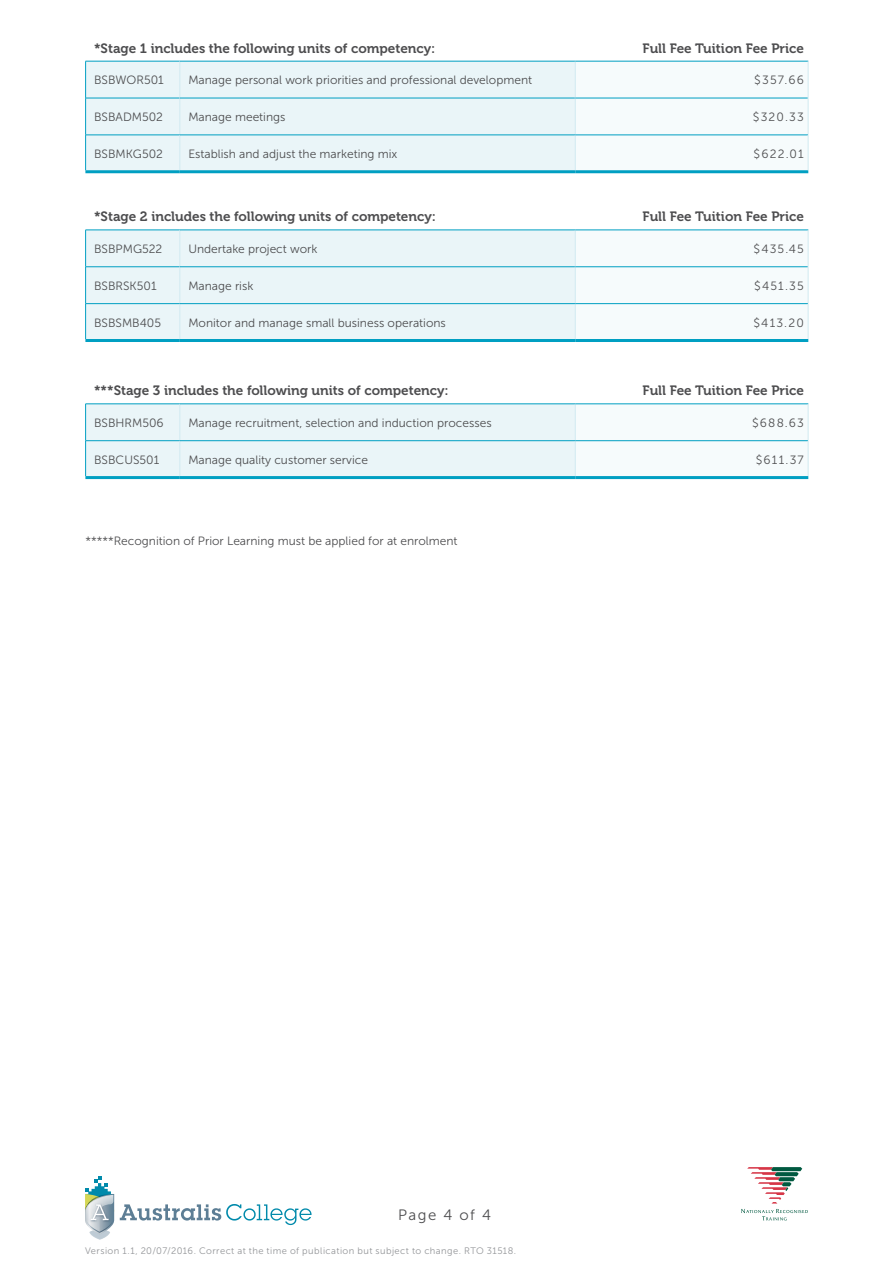
<style>
.page{position:relative;width:893px;height:1263px;background:#fff}
.page>*{position:absolute;margin:0;border:0;box-sizing:border-box;transform-origin:0 0}
.t1{font:15px "Museo Sans 300";letter-spacing:.1em;color:#4d4d4f}
.t2{font:13.5px "Museo 700";color:#4d4d4f}
.t3{font:12px "Museo Sans 300";color:#4d4d4f}
.t4{font:9.45px "Museo Sans 300";letter-spacing:.045em;color:#939598}
</style>
<div class="page">
<svg style="left:85px;top:1177px;width:29px;height:63px"></svg>
<svg style="left:120px;top:1204px;width:192px;height:21px"></svg>
<svg style="left:747px;top:1167px;width:55px;height:36px"></svg>
<svg style="left:741px;top:1209px;width:67px;height:11px"></svg>
<svg style="left:86px;top:60px;width:722px;height:110px"></svg>
<hr style="left:85px;top:61px;width:1px;height:37px;background:#009fc2">
<hr style="left:85px;top:98px;width:1px;height:37px;background:#009fc2">
<hr style="left:85px;top:61px;width:95px;height:1px;background:#009fc2">
<hr style="left:85px;top:98px;width:95px;height:1px;background:#009fc2">
<hr style="left:180px;top:61px;width:1px;height:37px;background:#d1eaf1">
<hr style="left:180px;top:98px;width:1px;height:37px;background:#d1eaf1">
<hr style="left:180px;top:61px;width:395px;height:1px;background:#009fc2">
<hr style="left:180px;top:98px;width:395px;height:1px;background:#009fc2">
<hr style="left:575px;top:61px;width:1px;height:37px;background:#d1eaf1">
<hr style="left:575px;top:98px;width:1px;height:37px;background:#d1eaf1">
<hr style="left:575px;top:61px;width:233px;height:1px;background:#009fc2">
<hr style="left:575px;top:98px;width:233px;height:1px;background:#009fc2">
<hr style="left:808px;top:61px;width:1px;height:37px;background:#d1eaf1">
<hr style="left:808px;top:98px;width:1px;height:37px;background:#d1eaf1">
<hr style="left:85px;top:135px;width:1px;height:35px;background:#009fc2">
<hr style="left:85px;top:135px;width:95px;height:1px;background:#009fc2">
<hr style="left:85px;top:170px;width:95px;height:3px;background:#009fc2">
<hr style="left:180px;top:135px;width:1px;height:35px;background:#d1eaf1">
<hr style="left:180px;top:135px;width:395px;height:1px;background:#009fc2">
<hr style="left:180px;top:170px;width:395px;height:3px;background:#009fc2">
<hr style="left:575px;top:135px;width:1px;height:35px;background:#d1eaf1">
<hr style="left:575px;top:135px;width:233px;height:1px;background:#009fc2">
<hr style="left:575px;top:170px;width:233px;height:3px;background:#009fc2">
<hr style="left:808px;top:135px;width:1px;height:35px;background:#d1eaf1">
<svg style="left:86px;top:229px;width:722px;height:110px"></svg>
<hr style="left:85px;top:230px;width:1px;height:37px;background:#009fc2">
<hr style="left:85px;top:267px;width:1px;height:36px;background:#009fc2">
<hr style="left:85px;top:230px;width:95px;height:1px;background:#009fc2">
<hr style="left:85px;top:266px;width:95px;height:1px;background:#009fc2">
<hr style="left:180px;top:230px;width:1px;height:37px;background:#d1eaf1">
<hr style="left:180px;top:267px;width:1px;height:36px;background:#d1eaf1">
<hr style="left:180px;top:230px;width:395px;height:1px;background:#009fc2">
<hr style="left:180px;top:266px;width:395px;height:1px;background:#009fc2">
<hr style="left:575px;top:230px;width:1px;height:37px;background:#d1eaf1">
<hr style="left:575px;top:267px;width:1px;height:36px;background:#d1eaf1">
<hr style="left:575px;top:230px;width:233px;height:1px;background:#009fc2">
<hr style="left:575px;top:266px;width:233px;height:1px;background:#009fc2">
<hr style="left:808px;top:230px;width:1px;height:37px;background:#d1eaf1">
<hr style="left:808px;top:267px;width:1px;height:37px;background:#d1eaf1">
<hr style="left:85px;top:304px;width:1px;height:35px;background:#009fc2">
<hr style="left:85px;top:303px;width:95px;height:1px;background:#009fc2">
<hr style="left:85px;top:339px;width:95px;height:3px;background:#009fc2">
<hr style="left:180px;top:304px;width:1px;height:35px;background:#d1eaf1">
<hr style="left:180px;top:303px;width:395px;height:1px;background:#009fc2">
<hr style="left:180px;top:339px;width:395px;height:3px;background:#009fc2">
<hr style="left:575px;top:304px;width:1px;height:35px;background:#d1eaf1">
<hr style="left:575px;top:303px;width:233px;height:1px;background:#009fc2">
<hr style="left:575px;top:339px;width:233px;height:3px;background:#009fc2">
<hr style="left:808px;top:304px;width:1px;height:35px;background:#d1eaf1">
<svg style="left:86px;top:403px;width:722px;height:73px"></svg>
<hr style="left:85px;top:404px;width:1px;height:36px;background:#009fc2">
<hr style="left:85px;top:404px;width:95px;height:1px;background:#009fc2">
<hr style="left:180px;top:404px;width:1px;height:36px;background:#d1eaf1">
<hr style="left:180px;top:404px;width:395px;height:1px;background:#009fc2">
<hr style="left:575px;top:404px;width:1px;height:36px;background:#d1eaf1">
<hr style="left:575px;top:404px;width:233px;height:1px;background:#009fc2">
<hr style="left:808px;top:404px;width:1px;height:37px;background:#d1eaf1">
<hr style="left:85px;top:441px;width:1px;height:35px;background:#009fc2">
<hr style="left:85px;top:440px;width:95px;height:1px;background:#009fc2">
<hr style="left:85px;top:476px;width:95px;height:3px;background:#009fc2">
<hr style="left:180px;top:441px;width:1px;height:35px;background:#d1eaf1">
<hr style="left:180px;top:440px;width:395px;height:1px;background:#009fc2">
<hr style="left:180px;top:476px;width:395px;height:3px;background:#009fc2">
<hr style="left:575px;top:441px;width:1px;height:35px;background:#d1eaf1">
<hr style="left:575px;top:440px;width:233px;height:1px;background:#009fc2">
<hr style="left:575px;top:476px;width:233px;height:3px;background:#009fc2">
<hr style="left:808px;top:441px;width:1px;height:35px;background:#d1eaf1">
<p class="t2" style="left:94px;top:40px;width:343px">*Stage 1 includes the following units of competency:</p>
<p class="t2" style="left:643px;top:40px;width:163px">Full Fee Tuition Fee Price</p>
<p class="t3" style="left:94px;top:73px;width:71px">BSBWOR501</p>
<p class="t3" style="left:188px;top:73px;width:345px">Manage personal work priorities and professional development</p>
<p class="t3" style="left:754px;top:73px;width:51px">$357.66</p>
<p class="t3" style="left:94px;top:110px;width:70px">BSBADM502</p>
<p class="t3" style="left:188px;top:110px;width:99px">Manage meetings</p>
<p class="t3" style="left:753px;top:110px;width:53px">$320.33</p>
<p class="t3" style="left:94px;top:147px;width:70px">BSBMKG502</p>
<p class="t3" style="left:188px;top:147px;width:211px">Establish and adjust the marketing mix</p>
<p class="t3" style="left:753px;top:147px;width:52px">$622.01</p>
<p class="t2" style="left:94px;top:209px;width:343px">*Stage 2 includes the following units of competency:</p>
<p class="t2" style="left:643px;top:209px;width:163px">Full Fee Tuition Fee Price</p>
<p class="t3" style="left:94px;top:242px;width:70px">BSBPMG522</p>
<p class="t3" style="left:188px;top:242px;width:131px">Undertake project work</p>
<p class="t3" style="left:753px;top:242px;width:52px">$435.45</p>
<p class="t3" style="left:94px;top:279px;width:64px">BSBRSK501</p>
<p class="t3" style="left:188px;top:279px;width:67px">Manage risk</p>
<p class="t3" style="left:754px;top:279px;width:51px">$451.35</p>
<p class="t3" style="left:94px;top:316px;width:69px">BSBSMB405</p>
<p class="t3" style="left:188px;top:316px;width:259px">Monitor and manage small business operations</p>
<p class="t3" style="left:753px;top:316px;width:52px">$413.20</p>
<p class="t2" style="left:94px;top:383px;width:356px">***Stage 3 includes the following units of competency:</p>
<p class="t2" style="left:643px;top:383px;width:163px">Full Fee Tuition Fee Price</p>
<p class="t3" style="left:94px;top:416px;width:71px">BSBHRM506</p>
<p class="t3" style="left:188px;top:416px;width:305px">Manage recruitment, selection and induction processes</p>
<p class="t3" style="left:752px;top:416px;width:53px">$688.63</p>
<p class="t3" style="left:94px;top:453px;width:67px">BSBCUS501</p>
<p class="t3" style="left:188px;top:453px;width:181px">Manage quality customer service</p>
<p class="t3" style="left:756px;top:453px;width:50px">$611.37</p>
<p class="t3" style="left:85px;top:534px;width:374px">*****Recognition of Prior Learning must be applied for at enrolment</p>
<p class="t1" style="left:398px;top:1207px;width:94px">Page 4 of 4</p>
<p class="t4" style="left:85px;top:1245px;width:433px">Version 1.1, 20/07/2016. Correct at the time of publication but subject to change. RTO 31518.</p>
</div>
